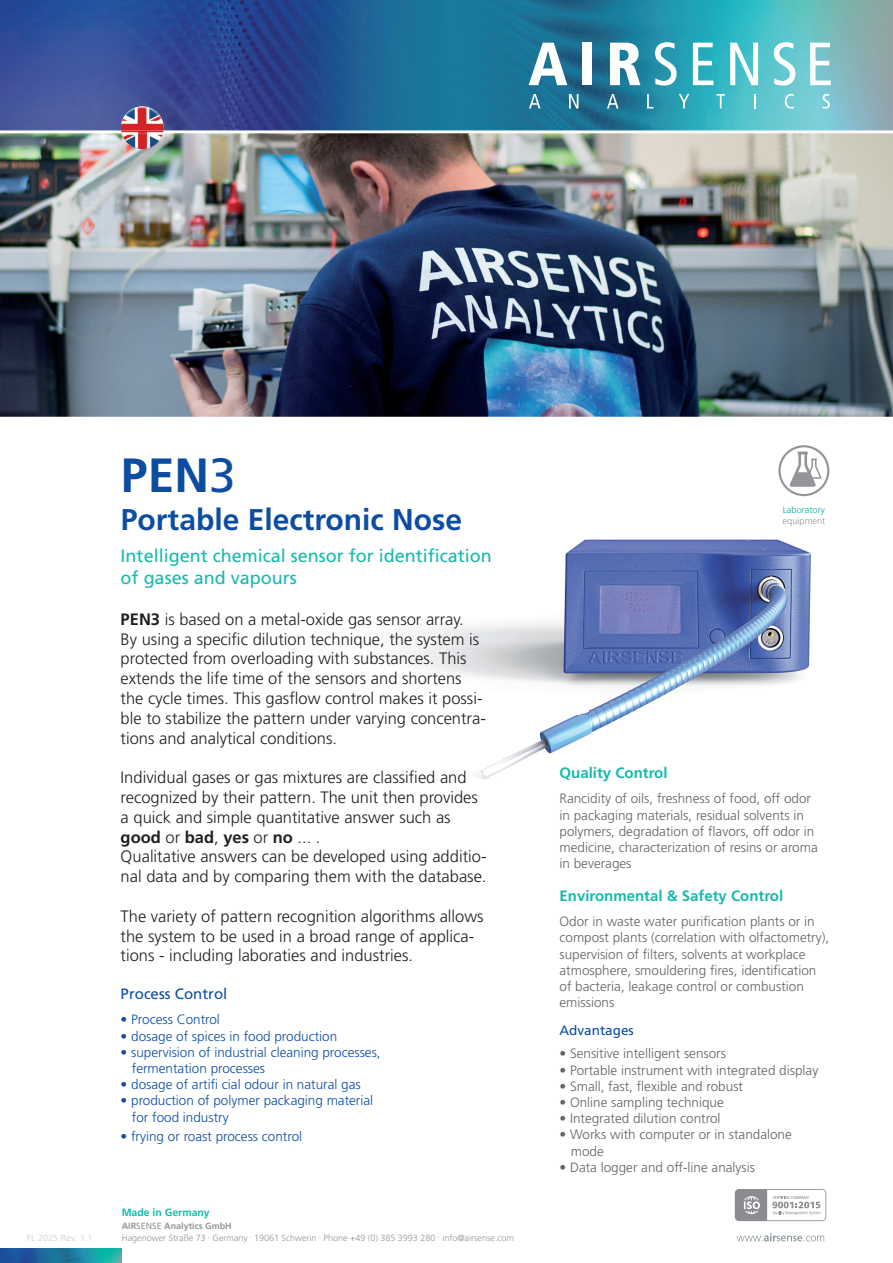
<style>
.page{position:relative;width:893px;height:1263px;background:#fff}
.page>*{position:absolute;margin:0;border:0;box-sizing:border-box;transform-origin:0 0}
.t1{font:700 48px "Frutiger LT Std";color:#0d4da1}
.t2{font:700 30px "Frutiger LT Std";color:#0d4da1}
.t3{font:18px/21.6px "Frutiger LT Std";color:#15baad}
.t4{font:300 16.5px/19.8px "Frutiger LT Std";color:#231f20}
.t5{font:700 15px "Frutiger LT Std";color:#15baad}
.t6{font:15px "Frutiger LT Std";color:#0d4da1}
.t7{font:300 13.5px/16.2px "Frutiger LT Std";color:#636366}
.t8{font:300 13.5px/16.2px "Frutiger LT Std";color:#0d4da1}
.t9{font:13.5px "Frutiger LT Std";color:#0d4da1}
.t10{font:700 10.5px "Frutiger LT Std";color:#15baad}
.t11{font:300 9.3px "Frutiger LT Std";color:#12ab9c}
.t12{font:300 9.3px "Frutiger LT Std";color:#939598}
.t13{font:300 9px/12px "Frutiger LT Std";color:#939598}
.t14{font:9px "Frutiger LT Std";color:#d9dadc}
.s1{font-weight:400}
.s2{font-weight:700}
</style>
<div class="page">
<img style="left:395px;top:467px;width:435px;height:312px">
<img style="left:0;top:0;width:893px;height:130px">
<svg style="left:529px;top:43px;width:38px;height:42px"></svg>
<div style="left:582px;top:43px;width:10px;height:42px;background:#fff"></div>
<svg style="left:610px;top:43px;width:30px;height:42px"></svg>
<svg style="left:655px;top:42px;width:22px;height:44px"></svg>
<svg style="left:693px;top:43px;width:20px;height:42px"></svg>
<svg style="left:730px;top:43px;width:28px;height:42px"></svg>
<svg style="left:774px;top:42px;width:21px;height:44px"></svg>
<svg style="left:810px;top:43px;width:21px;height:42px"></svg>
<svg style="left:529px;top:94px;width:11px;height:14px"></svg>
<svg style="left:569px;top:94px;width:9px;height:14px"></svg>
<svg style="left:607px;top:94px;width:11px;height:14px"></svg>
<svg style="left:647px;top:94px;width:7px;height:14px"></svg>
<svg style="left:679px;top:94px;width:10px;height:14px"></svg>
<svg style="left:716px;top:94px;width:9px;height:14px"></svg>
<svg style="left:754px;top:94px;width:1px;height:14px"></svg>
<svg style="left:785px;top:94px;width:9px;height:15px"></svg>
<svg style="left:823px;top:94px;width:7px;height:15px"></svg>
<img style="left:0;top:133px;width:893px;height:284px">
<svg style="left:778px;top:445px;width:51px;height:51px"></svg>
<img style="left:121px;top:110px;width:43px;height:39px">
<img style="left:0;top:1248px;width:121px;height:15px">
<svg style="left:735px;top:1189px;width:91px;height:32px"></svg>
<svg style="left:737px;top:1233px;width:87px;height:8px"></svg>
<p class="t14" style="left:27px;top:1233px;width:67px">FL 2025 Rev. 1.1</p>
<h1 class="t1" style="left:121px;top:447px;width:116px">PEN<span class="s1">3</span></h1>
<h2 class="t2" style="left:121px;top:501px;width:343px">Portable Electronic Nose</h2>
<p class="t3" style="left:121px;top:545px;width:373px">Intelligent chemical sensor for identification of gases and vapours</p>
<p class="t4" style="left:121px;top:609px;width:367px"><span class="s2">PEN3</span> is based on a metal-oxide gas sensor array.<br>By using a specific dilution technique, the system is protected from overloading with substances. This extends the life time of the sensors and shortens the cycle times. This gasflow control makes it possi&shy;ble to stabilize the pattern under varying concentra&shy;tions and analytical conditions.</p>
<p class="t4" style="left:121px;top:768px;width:367px">Individual gases or gas mixtures are classified and recognized by their pattern. The unit then provides a quick and simple quantitative answer such as <span class="s2">good</span> or <span class="s2">bad</span>, <span class="s2">yes</span> or <span class="s2">no</span> ... .<br>Qualitative answers can be developed using additio&shy;nal data and by comparing them with the database.</p>
<p class="t4" style="left:121px;top:906px;width:365px">The variety of pattern recognition algorithms allows the system to be used in a broad range of applica&shy;tions - including laboraties and industries.</p>
<p class="t6" style="left:121px;top:985px;width:108px">Process Control</p>
<p class="t8" style="left:121px;top:1012px;width:101px">• Process Control</p>
<p class="t8" style="left:121px;top:1028px;width:218px">• dosage of spices in food production</p>
<p class="t8" style="left:132px;top:1044px;width:250px;text-indent:-11px">• supervision of industrial cleaning processes, fermentation processes</p>
<p class="t8" style="left:121px;top:1076px;width:242px">• dosage of artifi cial odour in natural gas</p>
<p class="t8" style="left:132px;top:1093px;width:243px;text-indent:-11px">• production of polymer packaging material for food industry</p>
<p class="t8" style="left:121px;top:1129px;width:183px">• frying or roast process control</p>
<p class="t10" style="left:122px;top:1206px;width:90px">Made in Germany</p>
<p class="t13" style="left:122px;top:1220px;width:394px"><span class="s2">AIR</span><span class="s1">SENSE</span> <span class="s2">Analytics GmbH<br></span>Hagenower Straße 73 <sup>.</sup> Germany <sup>.</sup> 19061 Schwerin <sup>.</sup> Phone +49 (0) 385 3993 280 <sup>.</sup> info@airsense.com</p>
<p class="t11" style="left:783px;top:504px;width:44px">Laboratory</p>
<p class="t12" style="left:783px;top:516px;width:44px">equipment</p>
<p class="t5" style="left:559px;top:764px;width:110px">Quality Control</p>
<p class="t7" style="left:559px;top:791px;width:260px">Rancidity of oils, freshness of food, off odor in packaging materials, residual solvents in polymers, degradation of flavors, off odor in medicine, characterization of resins or aroma in beverages</p>
<p class="t5" style="left:559px;top:887px;width:225px">Environmental &amp; Safety Control</p>
<p class="t7" style="left:559px;top:914px;width:271px">Odor in waste water purification plants or in compost plants (correlation with olfactometry), supervision of filters, solvents at workplace atmosphere, smouldering fires, identification of bacteria, leakage control or combustion emissions</p>
<p class="t9" style="left:559px;top:1022px;width:76px">Advantages</p>
<p class="t7" style="left:559px;top:1046px;width:168px">• Sensitive intelligent sensors</p>
<p class="t7" style="left:559px;top:1062px;width:260px">• Portable instrument with integrated display</p>
<p class="t7" style="left:559px;top:1078px;width:185px">• Small, fast, flexible and robust</p>
<p class="t7" style="left:559px;top:1094px;width:166px">• Online sampling technique</p>
<p class="t7" style="left:559px;top:1110px;width:163px">• Integrated dilution control</p>
<p class="t7" style="left:571px;top:1127px;width:223px;text-indent:-11px">• Works with computer or in standalone mode</p>
<p class="t7" style="left:559px;top:1159px;width:197px">• Data logger and off-line analysis</p>
</div>
